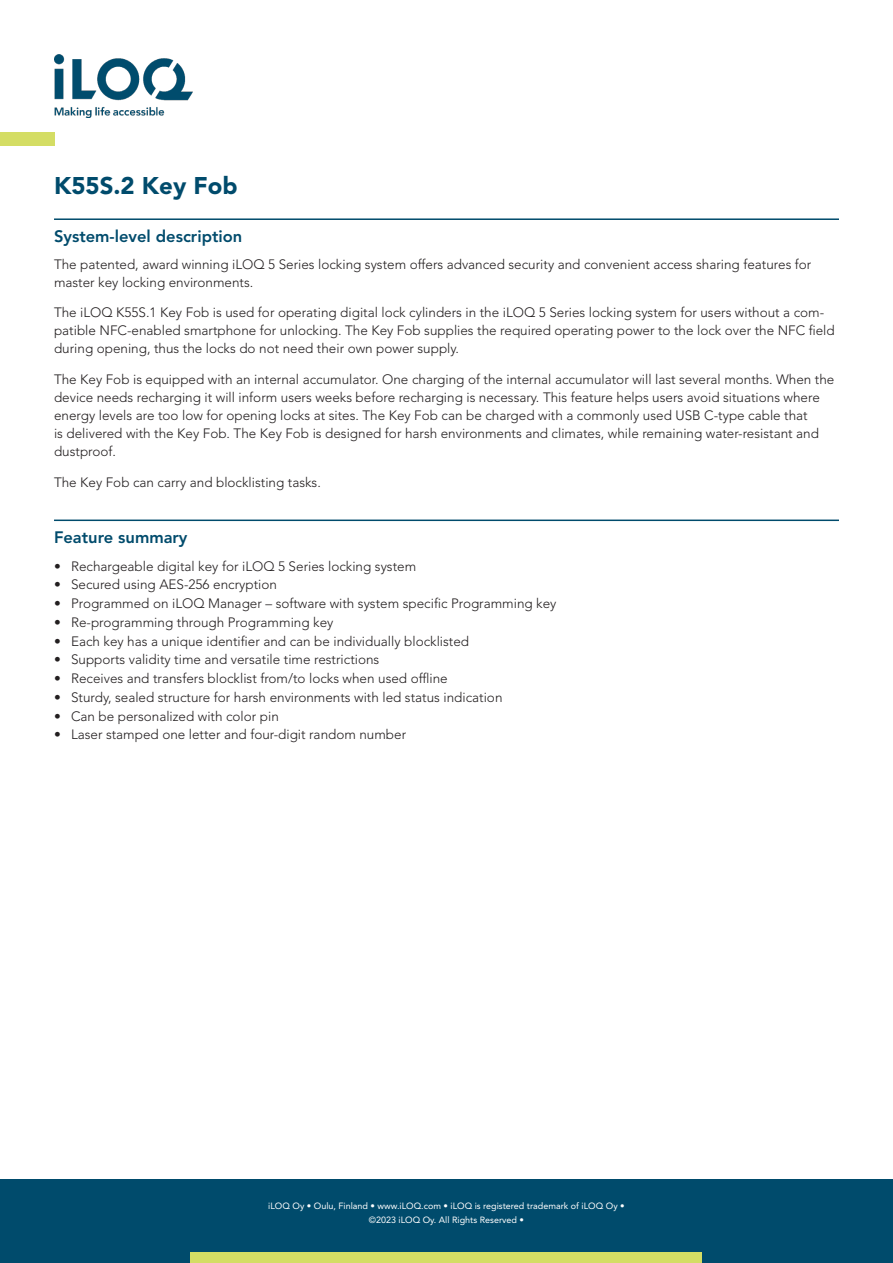
<style>
.page{position:relative;width:893px;height:1263px;background:#fff}
.page>*{position:absolute;margin:0;border:0;box-sizing:border-box;transform-origin:0 0}
.Tuotenimi{font:900 24px "Avenir LT Std";color:#004b6c}
.Otsikko{font:800 16.5px "Avenir LT Std";color:#004b6c}
.en_US{font:300 13.5px/18px "Avenir LT Std";color:#231f20}
.t1{font:9px/13.5px "Avenir LT Std";color:#fff;text-align:center}
</style>
<div class="page">
<div style="left:0;top:1179px;width:893px;height:84px;background:#004b6c"></div>
<div style="left:191px;top:1252px;width:511px;height:11px;background:#d4dd64"></div>
<img style="left:54px;top:54px;width:139px;height:64px">
<div style="left:0;top:133px;width:54px;height:13px;background:#d4dd64"></div>
<hr style="left:54px;top:218px;width:785px;height:2px;background:#004b6c">
<hr style="left:54px;top:519px;width:785px;height:2px;background:#004b6c">
<p class="Tuotenimi" style="left:54px;top:171px;width:185px">K55S.2 Key Fob</p>
<p class="Otsikko" style="left:54px;top:227px;width:190px">System-level description</p>
<p class="en_US" style="left:54px;top:255px;width:759px">The patented, award winning iLOQ 5 Series locking system offers advanced security and convenient access sharing features for master key locking environments.</p>
<p class="en_US" style="left:54px;top:304px;width:782px">The iLOQ K55S.1 Key Fob is used for operating digital lock cylinders in the iLOQ 5 Series locking system for users without a com&shy;patible NFC-enabled smartphone for unlocking. The Key Fob supplies the required operating power to the lock over the NFC field during opening, thus the locks do not need their own power supply.</p>
<p class="en_US" style="left:54px;top:371px;width:782px">The Key Fob is equipped with an internal accumulator. One charging of the internal accumulator will last several months. When the device needs recharging it will inform users weeks before recharging is necessary. This feature helps users avoid situations where energy levels are too low for opening locks at sites. The Key Fob can be charged with a commonly used USB C-type cable that<br>is delivered with the Key Fob. The Key Fob is designed for harsh environments and climates, while remaining water-resistant and dustproof.</p>
<p class="en_US" style="left:54px;top:473px;width:268px">The Key Fob can carry and blocklisting tasks.</p>
<p class="Otsikko" style="left:54px;top:528px;width:135px">Feature summary</p>
<p class="en_US" style="left:54px;top:557px;width:364px">• Rechargeable digital key for iLOQ 5 Series locking system</p>
<p class="en_US" style="left:54px;top:576px;width:224px">• Secured using AES-256 encryption</p>
<p class="en_US" style="left:54px;top:594px;width:504px">• Programmed on iLOQ Manager – software with system specific Programming key</p>
<p class="en_US" style="left:54px;top:613px;width:281px">• Re-programming through Programming key</p>
<p class="en_US" style="left:54px;top:632px;width:417px">• Each key has a unique identifier and can be individually blocklisted</p>
<p class="en_US" style="left:54px;top:651px;width:327px">• Supports validity time and versatile time restrictions</p>
<p class="en_US" style="left:54px;top:669px;width:395px">• Receives and transfers blocklist from/to locks when used offline</p>
<p class="en_US" style="left:54px;top:688px;width:450px">• Sturdy, sealed structure for harsh environments with led status indication</p>
<p class="en_US" style="left:54px;top:707px;width:226px">• Can be personalized with color pin</p>
<p class="en_US" style="left:54px;top:726px;width:354px">• Laser stamped one letter and four-digit random number</p>
<p class="t1" style="left:268px;top:1199px;width:358px">iLOQ Oy • Oulu, Finland • www.iLOQ.com • iLOQ is registered trademark of iLOQ Oy • ©2023 iLOQ Oy. All Rights Reserved •</p>
</div>
